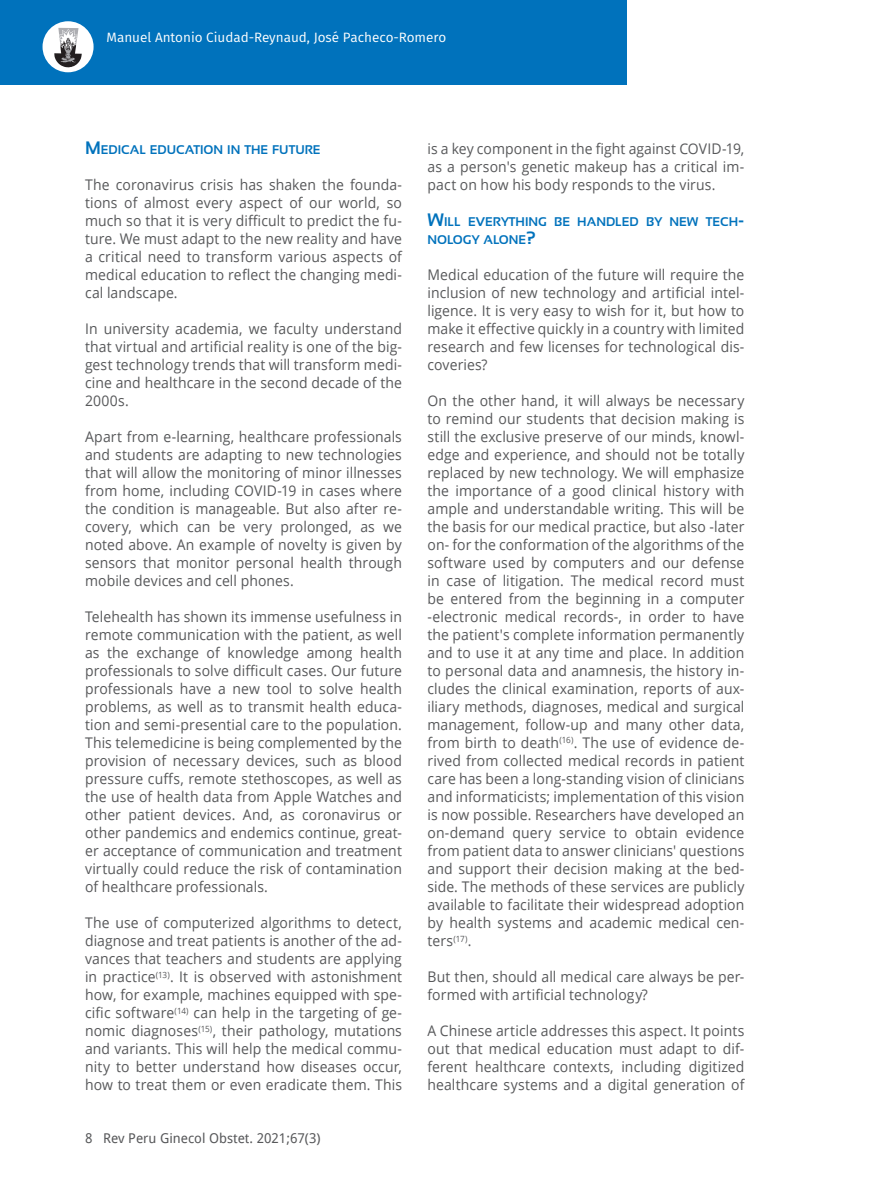
<style>
.page{position:relative;width:872px;height:1191px;background:#fff}
.page>*{position:absolute;margin:0;border:0;box-sizing:border-box;transform-origin:0 0}
.t1{font:14.7px/18px "Open Sans";letter-spacing:.005em;color:#57585a;text-align:justify;scale:.95 1}
.t2{font:13.5px "Fira Sans";color:#fff}
.t3{font:13.5px "Droid Sans";color:#57585a}
.t4{font:700 12.6px/18px "Sansation";color:#0072bc}
.s1{font-size:18px}
</style>
<div class="page">
<div style="left:0;top:0;width:626px;height:85px;background:#0072bc"></div>
<div style="left:43px;top:21px;width:51px;height:51px;background:#fff;border-radius:50%"></div>
<svg style="left:54px;top:28px;width:28px;height:40px"></svg>
<p class="t2" style="left:106px;top:28px;width:341px">Manuel Antonio Ciudad-Reynaud, José Pacheco-Romero</p>
<p class="t4" style="left:85px;top:141px;width:237px"><span class="s1">M</span> EDICAL EDUCATION IN THE FUTURE</p>
<p class="t1" style="left:85px;top:175px;width:335px">The coronavirus crisis has shaken the founda&shy;tions of almost every aspect of our world, so much so that it is very difficult to predict the fu&shy;ture. We must adapt to the new reality and have a critical need to transform various aspects of medical education to reflect the changing medi&shy;cal landscape.</p>
<p class="t1" style="left:85px;top:319px;width:335px">In university academia, we faculty understand that virtual and artificial reality is one of the big&shy;gest technology trends that will transform medi&shy;cine and healthcare in the second decade of the 2000s.</p>
<p class="t1" style="left:85px;top:427px;width:335px">Apart from e-learning, healthcare professionals and students are adapting to new technologies that will allow the monitoring of minor illnesses from home, including COVID-19 in cases where the condition is manageable. But also after re&shy;covery, which can be very prolonged, as we noted above. An example of novelty is given by sensors that monitor personal health through mobile devices and cell phones.</p>
<p class="t1" style="left:85px;top:607px;width:335px">Telehealth has shown its immense usefulness in remote communication with the patient, as well as the exchange of knowledge among health professionals to solve difficult cases. Our future professionals have a new tool to solve health problems, as well as to transmit health educa&shy;tion and semi-presential care to the population.<br>This telemedicine is being complemented by the provision of necessary devices, such as blood pressure cuffs, remote stethoscopes, as well as the use of health data from Apple Watches and other patient devices. And, as coronavirus or other pandemics and endemics continue, great&shy;er acceptance of communication and treatment virtually could reduce the risk of contamination of healthcare professionals.</p>
<p class="t1" style="left:85px;top:913px;width:335px">The use of computerized algorithms to detect, diagnose and treat patients is another of the ad&shy;vances that teachers and students are applying in practice<sup>(13)</sup>. It is observed with astonishment how, for example, machines equipped with spe&shy;cific software<sup>(14)</sup> can help in the targeting of ge&shy;nomic diagnoses<sup>(15)</sup>, their pathology, mutations and variants. This will help the medical commu&shy;nity to better understand how diseases occur, how to treat them or even eradicate them. This</p>
<p class="t3" style="left:85px;top:1128px;width:237px">8 Rev Peru Ginecol Obstet. 2021;67(3)</p>
<p class="t1" style="left:427px;top:139px;width:335px">is a key component in the fight against COVID-19, as a person's genetic makeup has a critical im&shy;pact on how his body responds to the virus.</p>
<p class="t4" style="left:427px;top:213px;width:318px"><span class="s1">W</span>ILL EVERYTHING BE HANDLED BY NEW TECH<span class="s1">-<br></span>NOLOGY ALONE<span class="s1">?</span></p>
<p class="t1" style="left:427px;top:265px;width:335px">Medical education of the future will require the inclusion of new technology and artificial intel&shy;ligence. It is very easy to wish for it, but how to make it effective quickly in a country with limited research and few licenses for technological dis&shy;coveries?</p>
<p class="t1" style="left:427px;top:391px;width:335px">On the other hand, it will always be necessary to remind our students that decision making is still the exclusive preserve of our minds, knowl&shy;edge and experience, and should not be totally replaced by new technology. We will emphasize the importance of a good clinical history with ample and understandable writing. This will be the basis for our medical practice, but also -later on- for the conformation of the algorithms of the software used by computers and our defense in case of litigation. The medical record must be entered from the beginning in a computer -electronic medical records-, in order to have the patient's complete information permanently and to use it at any time and place. In addition to personal data and anamnesis, the history in&shy;cludes the clinical examination, reports of aux&shy;iliary methods, diagnoses, medical and surgical management, follow-up and many other data, from birth to death<sup>(16)</sup>. The use of evidence de&shy;rived from collected medical records in patient care has been a long-standing vision of clinicians and informaticists; implementation of this vision is now possible. Researchers have developed an on-demand query service to obtain evidence from patient data to answer clinicians' questions and support their decision making at the bed&shy;side. The methods of these services are publicly available to facilitate their widespread adoption by health systems and academic medical cen&shy;ters<sup>(17)</sup>.</p>
<p class="t1" style="left:427px;top:967px;width:335px">But then, should all medical care always be per&shy;formed with artificial technology?</p>
<p class="t1" style="left:427px;top:1021px;width:335px">A Chinese article addresses this aspect. It points out that medical education must adapt to dif&shy;ferent healthcare contexts, including digitized healthcare systems and a digital generation of</p>
</div>
